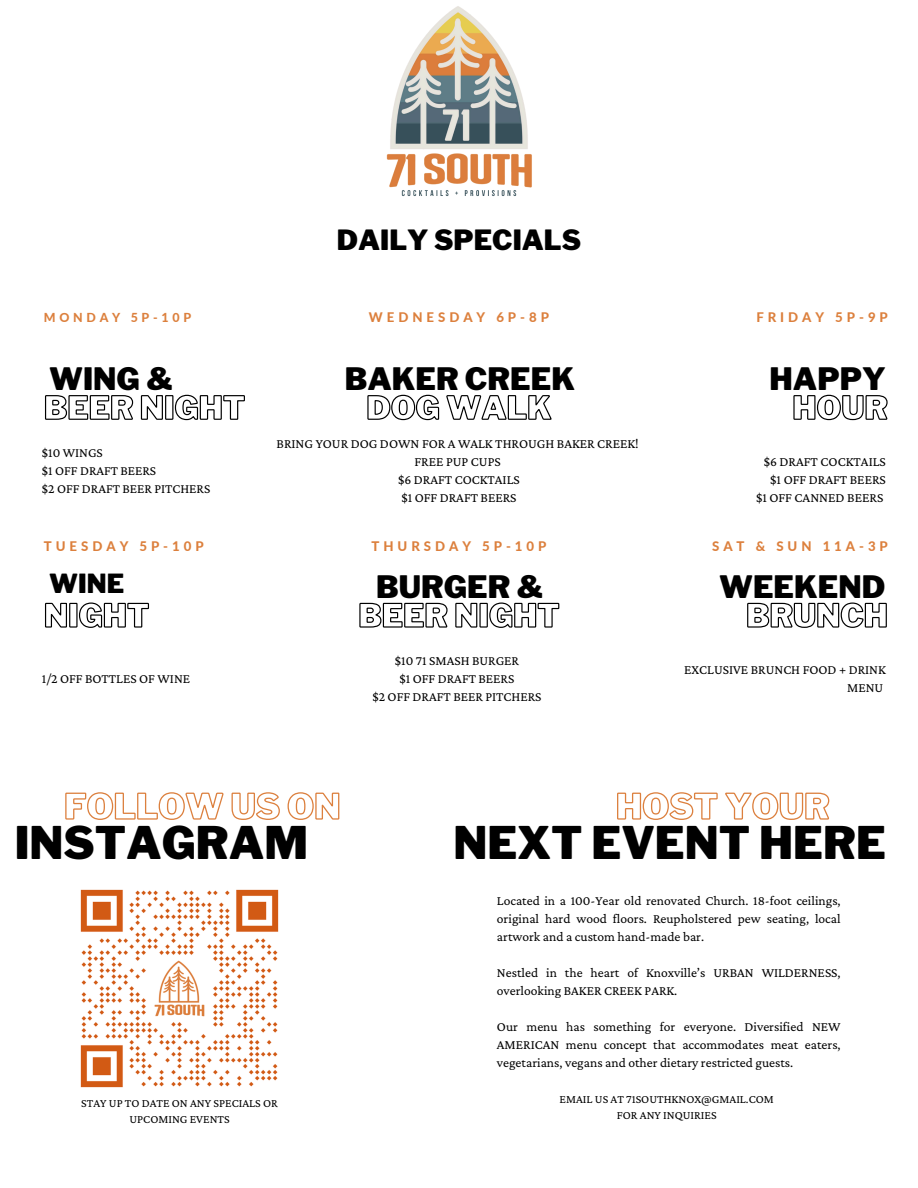
<style>
.page{position:relative;width:918px;height:1188px;background:#fff}
.page>*{position:absolute;margin:0;border:0;box-sizing:border-box;transform-origin:0 0}
.t1{font:900 44.7px "Libre Franklin";color:#000}
.t2{font:900 30.6px "Libre Franklin";color:#000}
.t3{font:900 27.6px "Libre Franklin";color:#000}
.t4{font:900 26.1px "Libre Franklin";color:#000}
.t5{font:13.65px/18px "Crimson Pro";color:#000;text-align:right}
.t6{font:13.5px/18px "Crimson Pro";color:#000;text-align:center}
.t7{font:800 13.2px "Lato";letter-spacing:.3em;color:#dc803d}
.t8{font:800 12.45px "Lato";letter-spacing:.3em;color:#dc803d}
.t9{font:12px/16px "Crimson Pro";color:#000;text-align:center}
</style>
<div class="page">
<svg style="left:45px;top:602px;width:105px;height:26px"></svg>
<svg style="left:45px;top:394px;width:200px;height:27px"></svg>
<svg style="left:367px;top:394px;width:185px;height:27px"></svg>
<svg style="left:359px;top:602px;width:201px;height:26px"></svg>
<svg style="left:793px;top:394px;width:95px;height:27px"></svg>
<svg style="left:747px;top:602px;width:140px;height:26px"></svg>
<svg style="left:65px;top:792px;width:275px;height:28px"></svg>
<img style="left:80px;top:889px;width:199px;height:199px">
<img style="left:386px;top:6px;width:146px;height:191px">
<svg style="left:617px;top:792px;width:213px;height:28px"></svg>
<p class="t8" style="left:44px;top:310px;width:149px">MONDAY 5P-10P</p>
<h6 class="t3" style="left:337px;top:224px;width:246px">DAILY SPECIALS</h6>
<h5 class="t7" style="left:369px;top:309px;width:182px">WEDNESDAY 6P-8P</h5>
<h5 class="t2" style="left:49px;top:360px;width:125px">WING &amp;</h5>
<h5 class="t2" style="left:345px;top:360px;width:232px">BAKER CREEK</h5>
<h6 class="t6" style="left:42px;top:443px;width:170px;text-align:left">$10 WINGS<br>$1 OFF DRAFT BEERS<br>$2 OFF DRAFT BEER PITCHERS</h6>
<h3 class="t7" style="left:44px;top:538px;width:161px">TUESDAY 5P-10P</h3>
<h6 class="t4" style="left:49px;top:567px;width:77px">WINE</h6>
<h2 class="t6" style="left:42px;top:669px;width:150px">1/2 OFF BOTTLES OF WINE</h2>
<h5 class="t6" style="left:277px;top:434px;width:364px">BRING YOUR DOG DOWN FOR A WALK THROUGH BAKER CREEK!<br>FREE PUP CUPS<br>$6 DRAFT COCKTAILS<br>$1 OFF DRAFT BEERS</h5>
<h5 class="t7" style="left:372px;top:538px;width:176px">THURSDAY 5P-10P</h5>
<h4 class="t2" style="left:376px;top:568px;width:169px">BURGER &amp;</h4>
<h3 class="t6" style="left:372px;top:651px;width:171px">$10 71 SMASH BURGER<br>$1 OFF DRAFT BEERS<br>$2 OFF DRAFT BEER PITCHERS</h3>
<h6 class="t7" style="left:756px;top:309px;width:133px">FRIDAY 5P-9P</h6>
<h3 class="t2" style="left:770px;top:360px;width:118px">HAPPY</h3>
<h3 class="t5" style="left:756px;top:452px;width:131px">$6 DRAFT COCKTAILS $1 OFF DRAFT BEERS $1 OFF CANNED BEERS</h3>
<h3 class="t7" style="left:712px;top:538px;width:177px">SAT &amp; SUN 11A-3P</h3>
<h6 class="t2" style="left:719px;top:568px;width:168px">WEEKEND</h6>
<h6 class="t6" style="left:684px;top:660px;width:203px;text-align:right">EXCLUSIVE BRUNCH FOOD + DRINK<br>MENU</h6>
<h3 class="t1" style="left:15px;top:816px;width:295px">INSTAGRAM</h3>
<p class="t9" style="left:81px;top:1095px;width:198px">STAY UP TO DATE ON ANY SPECIALS OR<br>UPCOMING EVENTS</p>
<p class="t1" style="left:454px;top:816px;width:434px">NEXT EVENT HERE</p>
<h2 class="t6" style="left:497px;top:891px;width:345px;text-align:justify">Located in a 100-Year old renovated Church. 18-foot ceilings, original hard wood floors. Reupholstered pew seating, local artwork and a custom hand-made bar.</h2>
<h1 class="t6" style="left:497px;top:963px;width:345px;text-align:left">Nestled in the heart of Knoxville’s URBAN WILDERNESS, overlooking BAKER CREEK PARK.</h1>
<h1 class="t6" style="left:497px;top:1017px;width:345px;text-align:justify">Our menu has something for everyone. Diversified NEW AMERICAN menu concept that accommodates meat eaters, vegetarians, vegans and other dietary restricted guests.</h1>
<p class="t9" style="left:560px;top:1091px;width:216px">EMAIL US AT 71SOUTHKNOX@GMAIL.COM</p>
<p class="t9" style="left:617px;top:1107px;width:101px">FOR ANY INQUIRIES</p>
</div>
